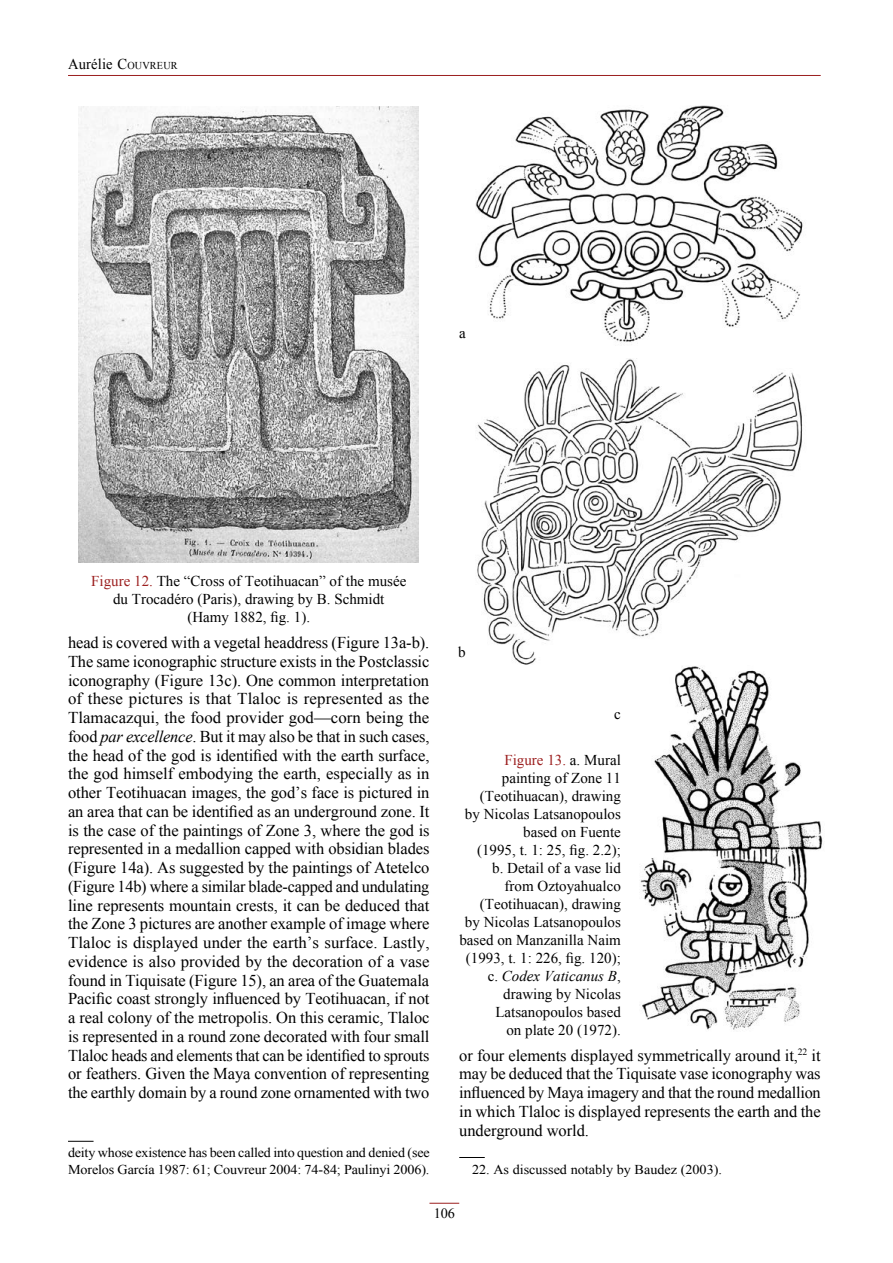
<style>
.page{position:relative;width:893px;height:1263px;background:#fff}
.page>*{position:absolute;margin:0;border:0;box-sizing:border-box;transform-origin:0 0}
.t1{font:16.5px/18.8px "Times New Roman";letter-spacing:-.005em;color:#000;text-align:justify}
.t2{font:15px/18px "Times New Roman";color:#000;text-align:center}
.t3{font:14.25px "Times New Roman";color:#000}
.t4{font:13.5px/16.2px "Times New Roman";letter-spacing:-.01em;color:#000;scale:1.04 1}
.t5{font:13.5px "Times New Roman";letter-spacing:-.01em;color:#000;scale:1.05 1}
.s1{font-style:inherit}
.s2{font-size:10.5px}
.s3{color:#9c1f1f}
.s4{font-style:italic}
</style>
<div class="page">
<hr style="left:68px;top:75px;width:753px;height:1px;background:#9c1f1f">
<hr style="left:429px;top:1203px;width:30px;height:1px;background:#9c1f1f">
<svg style="left:68px;top:1141px;width:26px;height:1px"></svg>
<svg style="left:459px;top:1157px;width:26px;height:1px"></svg>
<img style="left:477px;top:358px;width:326px;height:306px">
<img style="left:475px;top:105px;width:328px;height:237px">
<img style="left:79px;top:106px;width:340px;height:456px">
<img style="left:634px;top:659px;width:189px;height:371px">
<p class="t2" style="left:68px;top:55px;width:111px">Aurélie <span class="s1">C</span><span class="s2">OUVREUR</span></p>
<p class="t2" style="left:459px;top:324px;width:8px">a</p>
<p class="t2" style="left:91px;top:571px;width:317px"><span class="s3">Figure 12.</span> The “Cross of Teotihuacan” of the musée du Trocadéro (Paris), drawing by B. Schmidt (Hamy 1882, fig. 1).</p>
<p class="t1" style="left:68px;top:633px;width:363px">head is covered with a vegetal headdress (Figure 13a-b).<br>The same iconographic structure exists in the Postclassic iconography (Figure 13c). One common interpretation of these pictures is that Tlaloc is represented as the Tlamacazqui, the food provider god—corn being the food <span class="s4">par excellence</span>. But it may also be that in such cases, the head of the god is identified with the earth surface, the god himself embodying the earth, especially as in other Teotihuacan images, the god’s face is pictured in an area that can be identified as an underground zone. It is the case of the paintings of Zone 3, where the god is represented in a medallion capped with obsidian blades (Figure 14a). As suggested by the paintings of Atetelco (Figure 14b) where a similar blade-capped and undulating line represents mountain crests, it can be deduced that the Zone 3 pictures are another example of image where Tlaloc is displayed under the earth’s surface. Lastly, evidence is also provided by the decoration of a vase found in Tiquisate (Figure 15), an area of the Guatemala Pacific coast strongly influenced by Teotihuacan, if not a real colony of the metropolis. On this ceramic, Tlaloc is represented in a round zone decorated with four small Tlaloc heads and elements that can be identified to sprouts or feathers. Given the Maya convention of representing the earthly domain by a round zone ornamented with two</p>
<p class="t4" style="left:68px;top:1145px;width:349px">deity whose existence has been called into question and denied (see<br>Morelos García 1987: 61; Couvreur 2004: 74-84; Paulinyi 2006).</p>
<p class="t2" style="left:458px;top:643px;width:9px">b</p>
<p class="t2" style="left:614px;top:704px;width:8px">c</p>
<p class="t2" style="left:459px;top:751px;width:163px;text-align:right"><span class="s3">Figure 13.</span> a. Mural painting of Zone 11 (Teotihuacan), drawing<br>by Nicolas Latsanopoulos based on Fuente<br>(1995, t. 1: 25, fig. 2.2);<br>b. Detail of a vase lid from Oztoyahualco (Teotihuacan), drawing<br>by Nicolas Latsanopoulos based on Manzanilla Naim (1993, t. 1: 226, fig. 120); c. <span class="s4">Codex Vaticanus B</span>, drawing by Nicolas<br>Latsanopoulos based<br>on plate 20 (1972).</p>
<p class="t1" style="left:459px;top:1045px;width:363px">or four elements displayed symmetrically around it,<sup>22</sup> it may be deduced that the Tiquisate vase iconography was influenced by Maya imagery and that the round medallion in which Tlaloc is displayed represents the earth and the underground world.</p>
<p class="t5" style="left:472px;top:1160px;width:240px">22. As discussed notably by Baudez (2003).</p>
<p class="t3" style="left:434px;top:1204px;width:23px">106</p>
</div>
